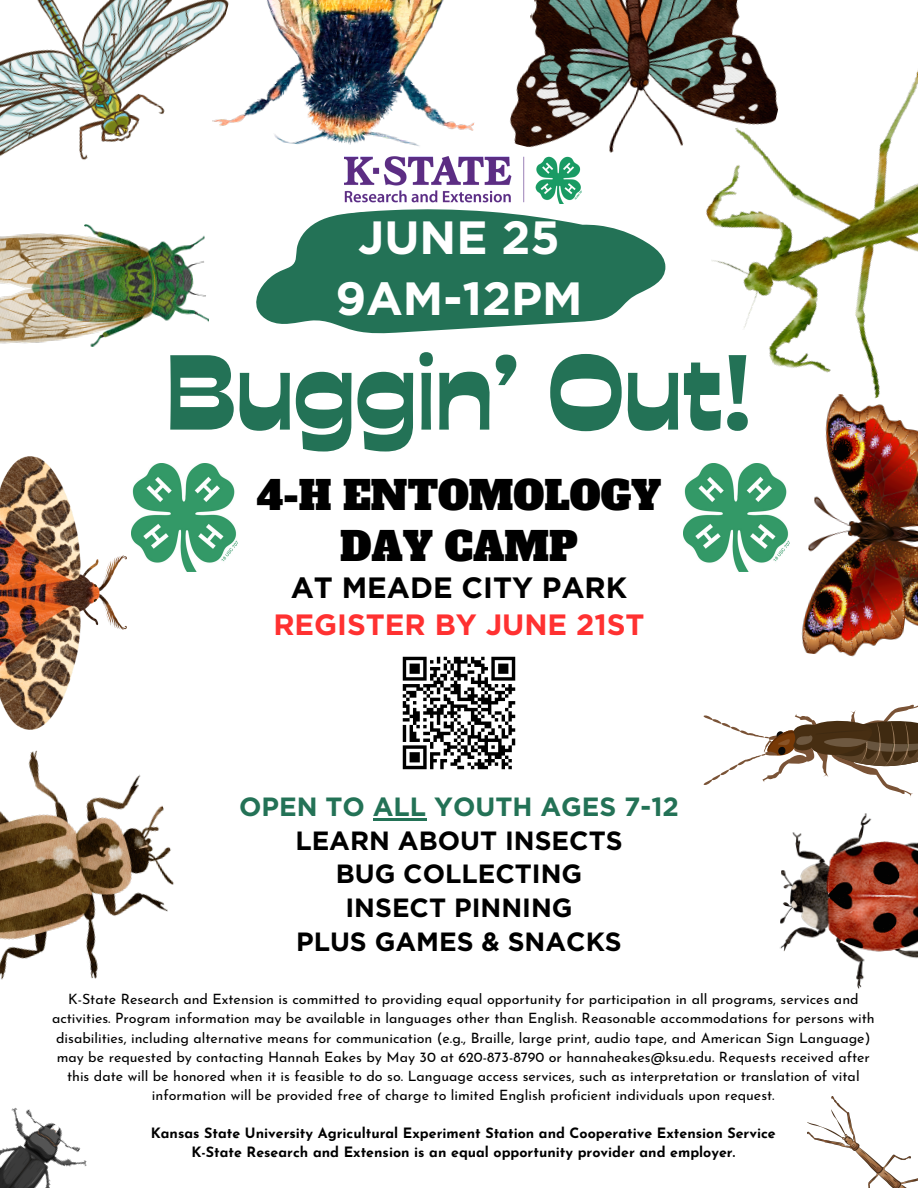
<style>
.page{position:relative;width:918px;height:1188px;background:#fff}
.page>*{position:absolute;margin:0;border:0;box-sizing:border-box;transform-origin:0 0}
.t1{font:700 106.35px "Stadio Now Display";color:#237256}
.t2{font:700 46.5px/60.3px "Gotham";color:#fff;text-align:center}
.t3{font:39px/50.7px "Alfa Slab One";color:#000;text-align:center}
.t4{font:700 29.4px/37.2px "Gotham";color:#ff3131;text-align:center}
.t5{font:700 26.4px/33.8px "Gotham";color:#000;text-align:center}
.t6{font:14.25px/19.2px "Josefin Sans";color:#000;text-align:center}
.t7{font:700 14.25px/19.2px "Josefin Sans";color:#000;text-align:center}
.s1{color:#000}
.s2{color:#237256}
</style>
<div class="page">
<svg style="left:256px;top:182px;width:410px;height:152px;fill:#237256"></svg>
<img style="left:0;top:224px;width:209px;height:123px">
<img style="left:238px;top:0;width:237px;height:160px">
<img style="left:0;top:456px;width:126px;height:267px">
<img style="left:0;top:723px;width:174px;height:257px">
<img style="left:801px;top:436px;width:117px;height:221px">
<img style="left:0;top:0;width:238px;height:160px">
<svg style="left:703px;top:704px;width:215px;height:93px"></svg>
<img style="left:706px;top:70px;width:212px;height:366px">
<img style="left:510px;top:0;width:300px;height:204px">
<img style="left:132px;top:463px;width:106px;height:108px">
<img style="left:684px;top:463px;width:105px;height:108px">
<img style="left:779px;top:813px;width:139px;height:176px">
<img style="left:0;top:1107px;width:87px;height:81px">
<img style="left:807px;top:1096px;width:111px;height:92px">
<img style="left:402px;top:656px;width:114px;height:114px">
<img style="left:345px;top:156px;width:237px;height:48px">
<hr style="left:373px;top:818px;width:53px;height:2px;background:#237256">
<p class="t2" style="left:335px;top:208px;width:249px">JUNE 25<br>9AM-12PM</p>
<h5 class="t1" style="left:166px;top:329px;width:588px">Buggin’ Out!</h5>
<h6 class="t3" style="left:256px;top:471px;width:407px">4-H ENTOMOLOGY<br>DAY CAMP</h6>
<h4 class="t4" style="left:273px;top:569px;width:373px"><span class="s1">AT MEADE CITY PARK<br></span>REGISTER BY JUNE 21ST</h4>
<p class="t5" style="left:239px;top:789px;width:441px"><span class="s2">OPEN TO ALL YOUTH AGES 7-12<br></span>LEARN ABOUT INSECTS<br>BUG COLLECTING<br>INSECT PINNING<br>PLUS GAMES &amp; SNACKS</p>
<p class="t6" style="left:52px;top:991px;width:824px">K-State Research and Extension is committed to providing equal opportunity for participation in all programs, services and activities. Program information may be available in languages other than English. Reasonable accommodations for persons with disabilities, including alternative means for communication (e.g., Braille, large print, audio tape, and American Sign Language) may be requested by contacting Hannah Eakes by May 30 at 620-873-8790 or hannaheakes@ksu.edu. Requests received after this date will be honored when it is feasible to do so. Language access services, such as interpretation or translation of vital information will be provided free of charge to limited English proficient individuals upon request.</p>
<p class="t7" style="left:151px;top:1125px;width:626px">Kansas State University Agricultural Experiment Station and Cooperative Extension Service<br>K-State Research and Extension is an equal opportunity provider and employer.</p>
</div>
